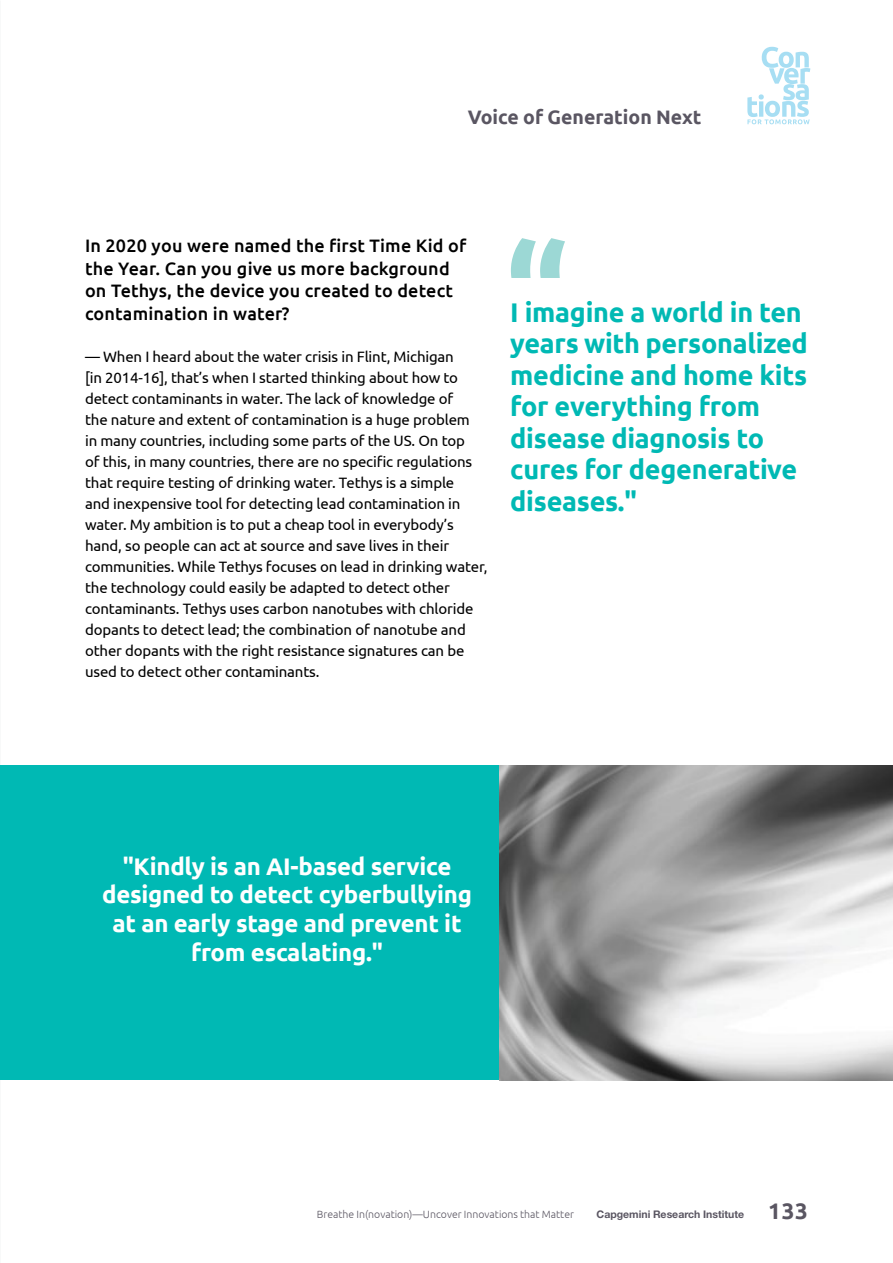
<style>
.page{position:relative;width:893px;height:1263px;background:#fff}
.page>*{position:absolute;margin:0;border:0;box-sizing:border-box;transform-origin:0 0}
.t1{font:700 27px/31.5px "Ubuntu";letter-spacing:-.01em;color:#00b9b4}
.t2{font:700 24px/28.8px "Ubuntu";letter-spacing:-.01em;color:#fff;text-align:center}
.t3{font:700 19.5px "Ubuntu";color:#5a5662}
.t4{font:500 18px/22.5px "Ubuntu";letter-spacing:.01em;color:#000}
.t5{font:15px/21px "Ubuntu";letter-spacing:-.01em;color:#000}
.t6{font:300 10.5px "Ubuntu";color:#5a5662}
.t7{font:700 10.5px "Helvetica Neue LT Std";color:#5a5662}
.s1{font-family:"Ubuntu";font-size:22.5px}
</style>
<div class="page">
<div style="left:0;top:765px;width:893px;height:315px;background:#00b9b4"></div>
<img style="left:500px;top:765px;width:393px;height:315px">
<svg style="left:511px;top:238px;width:54px;height:40px"></svg>
<svg style="left:747px;top:47px;width:63px;height:77px"></svg>
<h3 class="t3" style="left:468px;top:106px;width:235px">Voice of Generation Next</h3>
<p class="t4" style="left:85px;top:234px;width:383px">In 2020 you were named the first Time Kid of the Year. Can you give us more background on Tethys, the device you created to detect contamination in water?</p>
<p class="t5" style="left:85px;top:345px;width:404px">— When I heard about the water crisis in Flint, Michigan<br>[in 2014-16], that’s when I started thinking about how to detect contaminants in water. The lack of knowledge of<br>the nature and extent of contamination is a huge problem<br>in many countries, including some parts of the US. On top<br>of this, in many countries, there are no specific regulations that require testing of drinking water. Tethys is a simple<br>and inexpensive tool for detecting lead contamination in water. My ambition is to put a cheap tool in everybody’s hand, so people can act at source and save lives in their communities. While Tethys focuses on lead in drinking water, the technology could easily be adapted to detect other contaminants. Tethys uses carbon nanotubes with chloride dopants to detect lead; the combination of nanotube and other dopants with the right resistance signatures can be used to detect other contaminants.</p>
<h1 class="t1" style="left:510px;top:296px;width:299px">I imagine a world in ten years with personalized medicine and home kits for everything from disease diagnosis to cures for degenerative diseases."</h1>
<h2 class="t2" style="left:102px;top:851px;width:371px">"Kindly is an AI-based service designed to detect cyberbullying at an early stage and prevent it from escalating."</h2>
<p class="t6" style="left:317px;top:1208px;width:259px">Breathe In(novation)—Uncover Innovations that Matter</p>
<p class="t7" style="left:597px;top:1207px;width:213px">Capgemini Research Institute <span class="s1">133</span></p>
</div>
